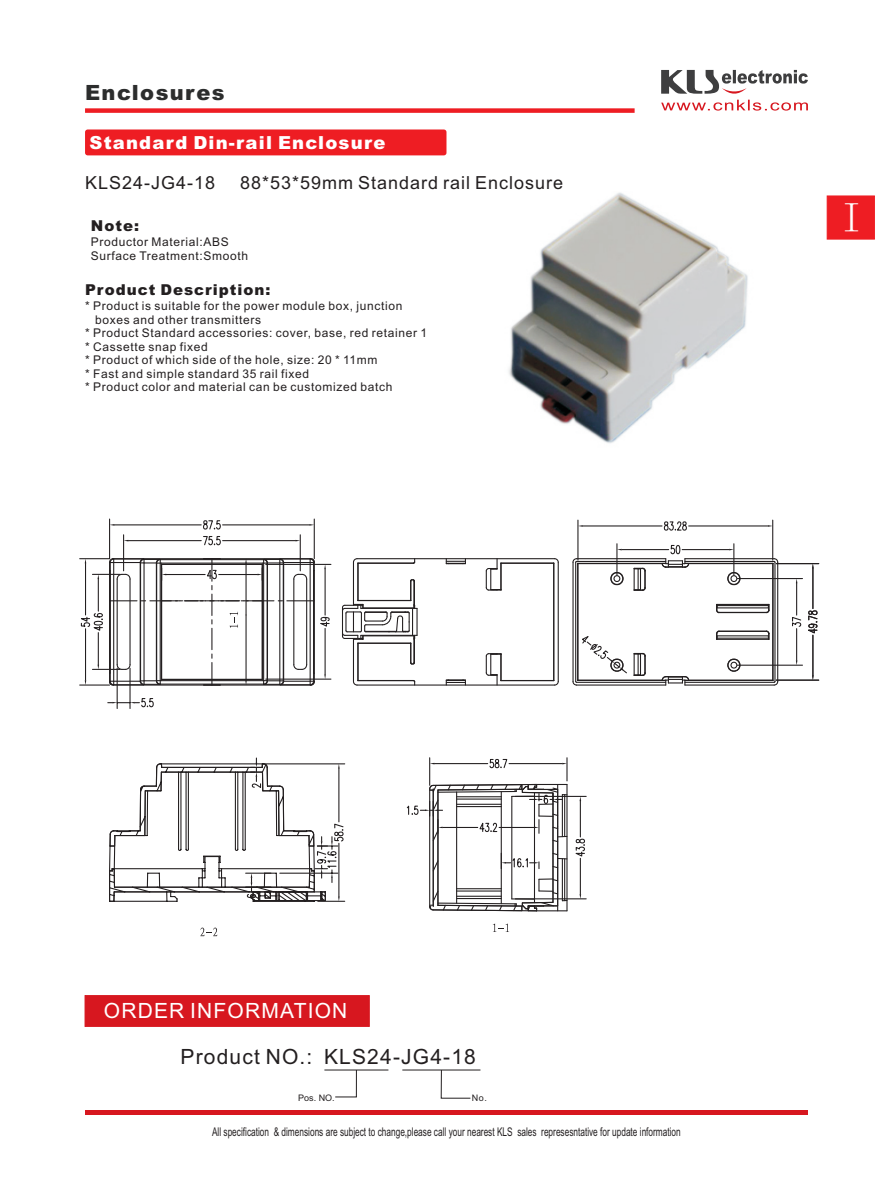
<style>
.page{position:relative;width:893px;height:1191px;background:#fff}
.page>*{position:absolute;margin:0;border:0;box-sizing:border-box;transform-origin:0 0}
.t1{font:42px "Sim Sun";color:#fff}
.t2{font:21px "Arial";letter-spacing:.055em;color:#231f20}
.t3{font:21px "Arial";letter-spacing:.055em;color:#fff}
.t4{font:900 21px "Arial";letter-spacing:.065em;color:#2c2d2d}
.t5{font:18px "Arial";letter-spacing:.055em;color:#231f20}
.t6{font:900 18px "Arial";letter-spacing:.065em;color:#fff}
.t7{font:900 15px "Arial";letter-spacing:.065em;color:#231f20}
.t8{font:12px/13.4px "Arial";letter-spacing:.055em;color:#231f20}
.t9{font:12px "Arial";color:#231f20;scale:.69 1}
.t10{font:9px "Arial";color:#231f20}
</style>
<div class="page">
<img style="left:508px;top:192px;width:240px;height:251px">
<svg style="left:661px;top:70px;width:147px;height:41px"></svg>
<svg style="left:85px;top:108px;width:550px;height:5px"></svg>
<svg style="left:335px;top:1070px;width:22px;height:27px"></svg>
<hr style="left:324px;top:1069px;width:64px;height:1px;background:#231f20">
<hr style="left:85px;top:1110px;width:723px;height:4px;background:#d7171f">
<svg style="left:826px;top:195px;width:49px;height:45px"></svg>
<div style="left:85px;top:129px;width:361px;height:26px;background:#ee1d23;border-radius:3px"></div>
<div style="left:85px;top:995px;width:285px;height:31px;background:#d7171f"></div>
<hr style="left:402px;top:1069px;width:78px;height:1px;background:#231f20">
<svg style="left:441px;top:1069px;width:30px;height:29px"></svg>
<svg style="left:200px;top:927px;width:17px;height:9px"></svg>
<svg style="left:109px;top:757px;width:236px;height:145px"></svg>
<hr style="left:266px;top:678px;width:65px;height:1px;background:#231f20">
<hr style="left:266px;top:564px;width:65px;height:1px;background:#231f20">
<hr style="left:353px;top:562px;width:1px;height:43px;background:#231f20">
<hr style="left:353px;top:638px;width:1px;height:43px;background:#231f20">
<hr style="left:357px;top:563px;width:2px;height:37px;background:#231f20">
<hr style="left:357px;top:643px;width:2px;height:37px;background:#231f20">
<hr style="left:357px;top:684px;width:198px;height:1px;background:#231f20">
<hr style="left:501px;top:680px;width:53px;height:1px;background:#231f20">
<hr style="left:358px;top:680px;width:55px;height:1px;background:#231f20">
<hr style="left:416px;top:608px;width:2px;height:27px;background:#231f20">
<hr style="left:361px;top:635px;width:56px;height:1px;background:#231f20">
<svg style="left:446px;top:679px;width:20px;height:6px"></svg>
<hr style="left:501px;top:563px;width:53px;height:1px;background:#231f20">
<hr style="left:358px;top:563px;width:55px;height:1px;background:#231f20">
<hr style="left:501px;top:562px;width:53px;height:1px;background:#231f20">
<hr style="left:358px;top:562px;width:55px;height:1px;background:#231f20">
<svg style="left:446px;top:559px;width:20px;height:5px"></svg>
<hr style="left:357px;top:558px;width:198px;height:1px;background:#231f20">
<hr style="left:553px;top:563px;width:1px;height:117px;background:#231f20">
<hr style="left:558px;top:562px;width:1px;height:119px;background:#231f20">
<svg style="left:352px;top:680px;width:7px;height:6px"></svg>
<svg style="left:352px;top:558px;width:7px;height:6px"></svg>
<svg style="left:553px;top:558px;width:6px;height:6px"></svg>
<svg style="left:554px;top:680px;width:5px;height:6px"></svg>
<svg style="left:485px;top:653px;width:17px;height:32px"></svg>
<svg style="left:485px;top:558px;width:17px;height:33px"></svg>
<svg style="left:412px;top:680px;width:4px;height:5px"></svg>
<svg style="left:412px;top:558px;width:4px;height:6px"></svg>
<svg style="left:342px;top:578px;width:74px;height:87px"></svg>
<svg style="left:493px;top:923px;width:16px;height:9px"></svg>
<svg style="left:572px;top:519px;width:247px;height:167px"></svg>
<svg style="left:406px;top:757px;width:180px;height:155px"></svg>
<svg style="left:80px;top:518px;width:250px;height:191px"></svg>
<h2 class="t4" style="left:85px;top:85px;width:141px">Enclosures</h2>
<h3 class="t6" style="left:89px;top:136px;width:297px">Standard Din-rail Enclosure</h3>
<h3 class="t5" style="left:85px;top:176px;width:132px">KLS24-JG4-18</h3>
<h3 class="t5" style="left:240px;top:176px;width:325px">88*53*59mm Standard rail Enclosure</h3>
<p class="t7" style="left:91px;top:220px;width:50px">Note:</p>
<p class="t8" style="left:91px;top:237px;width:159px">Productor Material:ABS<br>Surface Treatment:Smooth</p>
<p class="t7" style="left:85px;top:284px;width:187px">Product Description:</p>
<p class="t8" style="left:85px;top:301px;width:319px">* Product is suitable for the power module box, junction</p>
<p class="t8" style="left:95px;top:314px;width:168px">boxes and other transmitters</p>
<p class="t8" style="left:85px;top:327px;width:344px">* Product Standard accessories: cover, base, red retainer 1</p>
<p class="t8" style="left:85px;top:341px;width:124px">* Cassette snap fixed</p>
<p class="t8" style="left:85px;top:354px;width:294px">* Product of which side of the hole, size: 20 * 11mm</p>
<p class="t8" style="left:85px;top:368px;width:226px">* Fast and simple standard 35 rail fixed</p>
<p class="t8" style="left:85px;top:381px;width:309px">* Product color and material can be customized batch</p>
<h1 class="t1" style="left:841px;top:196px;width:22px">I</h1>
<h2 class="t3" style="left:104px;top:1003px;width:245px">ORDER INFORMATION</h2>
<h2 class="t2" style="left:181px;top:1048px;width:297px">Product NO.: KLS24-JG4-18</h2>
<p class="t10" style="left:298px;top:1094px;width:38px">Pos. NO.</p>
<p class="t9" style="left:212px;top:1127px;width:681px">All specification &amp; dimensions are subject to change,please call your nearest KLS sales represesntative for update information</p>
<p class="t10" style="left:472px;top:1094px;width:17px">No.</p>
</div>
